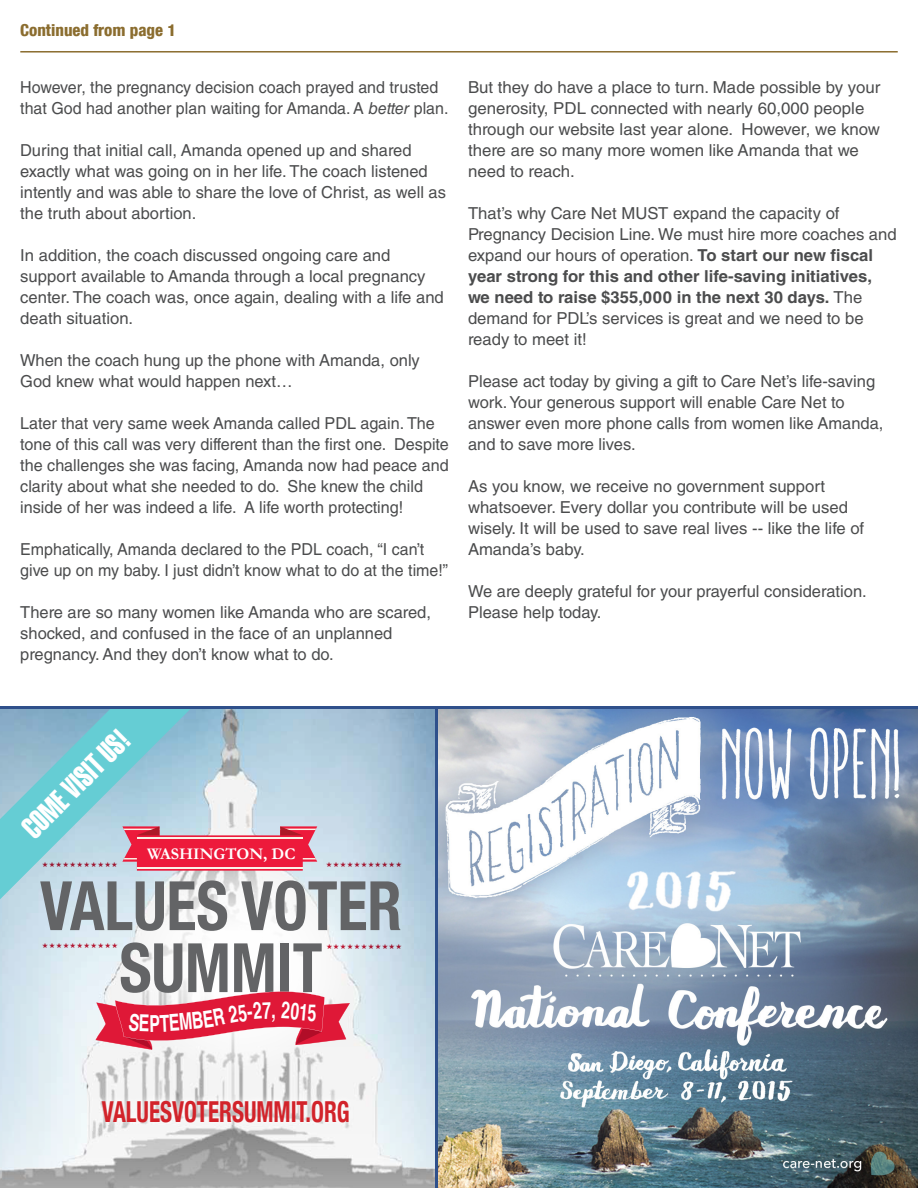
<style>
.page{position:relative;width:918px;height:1188px;background:#fff}
.page>*{position:absolute;margin:0;border:0;box-sizing:border-box;transform-origin:0 0}
.t1{font:700 condensed 68.25px/61.9px "Helvetica Neue";color:#636466;text-align:center;scale:.91 1}
.t2{font:30.75px "Helvetica LT Std Extra Comp";color:#fff}
.t3{font:700 condensed 28.95px "Helvetica Neue";color:#d2232a;scale:.8 1}
.t4{font:700 23.4px "Helvetica";color:#fff;scale:.68 1}
._1H__11__14___1944{font:16.5px/21px "Helvetica LT Std";color:#4b4c4d}
.Continued_from_Page{font:800 condensed 16.5px "Helvetica Neue LT Com";color:#8b6d2f}
.t5{font:700 16.35px "Garamond";color:#fff}
.t6{font:7.35px "Zapf Dingbats ITC";color:#ce1a35}
.s1{font-style:italic}
.s2{font-weight:700}
</style>
<div class="page">
<img style="left:0;top:709px;width:918px;height:479px">
<svg style="left:127px;top:860px;width:226px;height:214px"></svg>
<img style="left:92px;top:1087px;width:273px;height:55px">
<svg style="left:0;top:709px;width:317px;height:190px;background:#adbdcb"></svg>
<hr style="left:20px;top:51px;width:878px;height:2px;background:#8b6d2f">
<hr style="left:0;top:706px;width:918px;height:3px;background:#2f508b">
<hr style="left:435px;top:707px;width:3px;height:481px;background:#2f508b">
<svg style="left:95px;top:977px;width:255px;height:76px"></svg>
<p class="Continued_from_Page" style="left:20px;top:20px;width:157px">Continued from page 1</p>
<p class="_1H__11__14___1944" style="left:20px;top:76px;width:430px">However, the pregnancy decision coach prayed and trusted that God had another plan waiting for Amanda. A <span class="s1">better</span> plan.</p>
<p class="_1H__11__14___1944" style="left:20px;top:139px;width:427px">During that initial call, Amanda opened up and shared exactly what was going on in her life. The coach listened intently and was able to share the love of Christ, as well as the truth about abortion.</p>
<p class="_1H__11__14___1944" style="left:20px;top:244px;width:425px">In addition, the coach discussed ongoing care and support available to Amanda through a local pregnancy center. The coach was, once again, dealing with a life and death situation.</p>
<p class="_1H__11__14___1944" style="left:20px;top:349px;width:401px">When the coach hung up the phone with Amanda, only<br>God knew what would happen next…</p>
<p class="_1H__11__14___1944" style="left:20px;top:412px;width:430px">Later that very same week Amanda called PDL again. The tone of this call was very different than the first one. Despite the challenges she was facing, Amanda now had peace and clarity about what she needed to do. She knew the child inside of her was indeed a life. A life worth protecting!</p>
<p class="_1H__11__14___1944" style="left:20px;top:538px;width:429px">Emphatically, Amanda declared to the PDL coach, “I can’t give up on my baby. I just didn’t know what to do at the time!”</p>
<p class="_1H__11__14___1944" style="left:20px;top:601px;width:412px">There are so many women like Amanda who are scared, shocked, and confused in the face of an unplanned pregnancy. And they don’t know what to do.</p>
<p class="_1H__11__14___1944" style="left:468px;top:76px;width:414px">But they do have a place to turn. Made possible by your generosity, PDL connected with nearly 60,000 people through our website last year alone. However, we know there are so many more women like Amanda that we need to reach.</p>
<p class="_1H__11__14___1944" style="left:468px;top:202px;width:430px">That’s why Care Net MUST expand the capacity of Pregnancy Decision Line. We must hire more coaches and expand our hours of operation. <span class="s2">To start our new fiscal year strong for this and other life-saving initiatives, we need to raise $355,000 in the next 30 days.</span> The demand for PDL’s services is great and we need to be ready to meet it!</p>
<p class="_1H__11__14___1944" style="left:468px;top:370px;width:417px">Please act today by giving a gift to Care Net’s life-saving work. Your generous support will enable Care Net to answer even more phone calls from women like Amanda, and to save more lives.</p>
<p class="_1H__11__14___1944" style="left:468px;top:475px;width:398px">As you know, we receive no government support whatsoever. Every dollar you contribute will be used wisely. It will be used to save real lives -- like the life of Amanda’s baby.</p>
<p class="_1H__11__14___1944" style="left:468px;top:580px;width:400px">We are deeply grateful for your prayerful consideration.<br>Please help today.</p>
<p class="t2" style="left:14px;top:819px;width:139px;rotate:-45deg">COME VISIT US!</p>
<p class="t5" style="left:147px;top:842px;width:150px">WASHINGTON, DC</p>
<p class="t6" style="left:42px;top:861px;width:77px">★★★★★★★★★★★</p>
<p class="t6" style="left:326px;top:861px;width:77px">★★★★★★★★★★★</p>
<p class="t1" style="left:40px;top:870px;width:399px">VALUES VOTER<br>SUMMIT</p>
<p class="t6" style="left:42px;top:942px;width:77px">★★★★★★★★★★★</p>
<p class="t6" style="left:326px;top:943px;width:77px">★★★★★★★★★★★</p>
<p class="t4" style="left:272px;top:991px;width:8px">,</p>
<p class="t3" style="left:102px;top:1088px;width:311px">VALUESVOTERSUMMIT.ORG</p>
</div>
